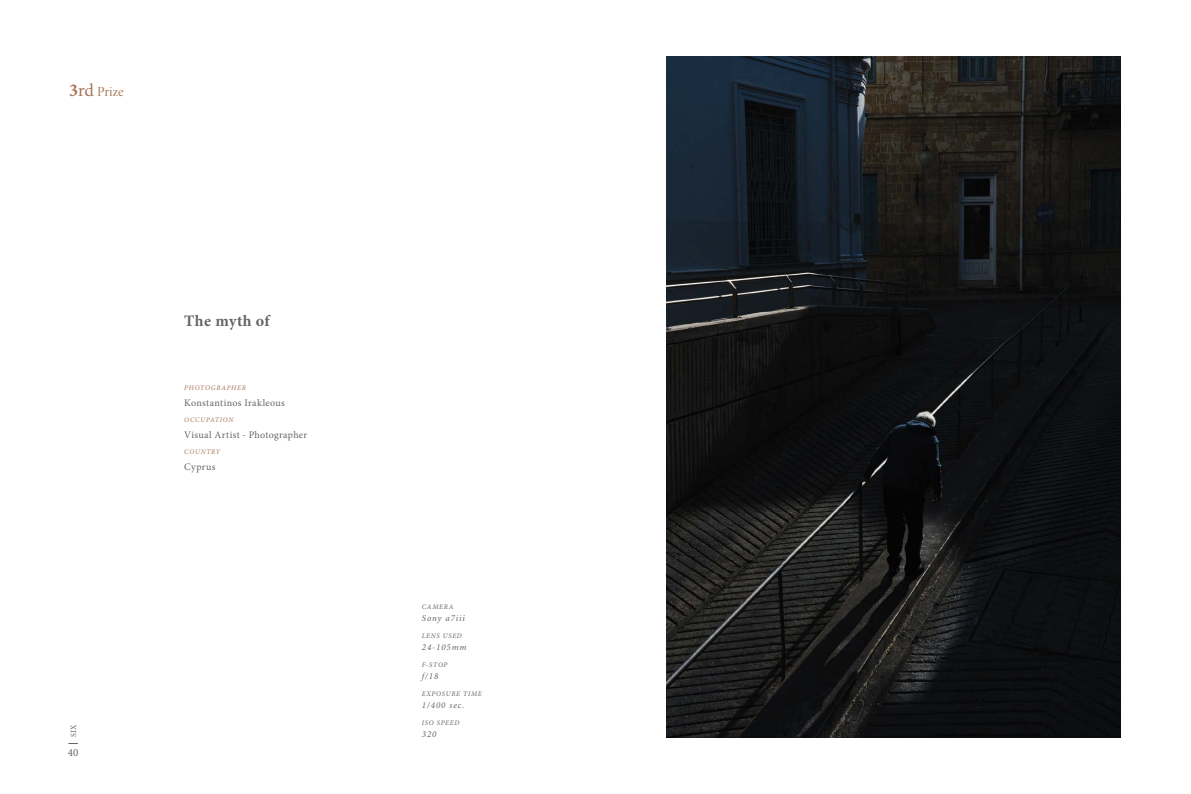
<style>
.page{position:relative;width:1191px;height:794px;background:#fff}
.page>*{position:absolute;margin:0;border:0;box-sizing:border-box;transform-origin:0 0}
.t1{font:700 16px "Minion Pro";letter-spacing:.025em;color:#636466}
.t2{font:14px "Minion Pro Disp";color:#a87555}
.t3{font:11px "Minion Pro";color:#636466}
.t4{font:10px "Minion Pro";letter-spacing:.035em;color:#636466}
.t5{font:italic 9px "Minion Pro";letter-spacing:.1em;color:#636466}
.t6{font:8px "Minion Pro";color:#636466}
.t7{font:italic 7px "Minion Pro";letter-spacing:.1em;color:#636466}
.t8{font:italic 7px "Minion Pro";letter-spacing:.1em;color:#a87555}
.s1{font-family:"Minion Pro";font-weight:700;font-size:18px}
.s2{font-family:"Minion Pro";font-size:18px}
</style>
<div class="page">
<img style="left:666px;top:57px;width:454px;height:680px">
<h2 class="t2" style="left:69px;top:83px;width:56px"><span class="s1">3</span><span class="s2">rd</span> Prize</h2>
<h1 class="t1" style="left:184px;top:312px;width:87px">The myth of</h1>
<p class="t8" style="left:184px;top:384px;width:63px">PHOTOGRAPHER</p>
<p class="t4" style="left:184px;top:396px;width:102px">Konstantinos Irakleous</p>
<p class="t8" style="left:184px;top:416px;width:51px">OCCUPATION</p>
<p class="t4" style="left:184px;top:428px;width:124px">Visual Artist - Photographer</p>
<p class="t8" style="left:184px;top:448px;width:37px">COUNTRY</p>
<p class="t4" style="left:184px;top:460px;width:33px">Cyprus</p>
<p class="t6" style="left:68px;top:737px;width:14px;rotate:-90deg">SIX</p>
<p class="t3" style="left:68px;top:745px;width:12px">40</p>
<p class="t7" style="left:422px;top:603px;width:33px">CAMERA</p>
<p class="t5" style="left:422px;top:613px;width:44px">Sony a7iii</p>
<p class="t7" style="left:422px;top:632px;width:42px">LENS USED</p>
<p class="t5" style="left:422px;top:642px;width:46px">24-105mm</p>
<p class="t7" style="left:422px;top:661px;width:27px">F-STOP</p>
<p class="t5" style="left:422px;top:671px;width:18px">f/18</p>
<p class="t7" style="left:422px;top:690px;width:61px">EXPOSURE TIME</p>
<p class="t5" style="left:422px;top:700px;width:44px">1/400 sec.</p>
<p class="t7" style="left:422px;top:719px;width:39px">ISO SPEED</p>
<p class="t5" style="left:422px;top:729px;width:16px">320</p>
</div>
